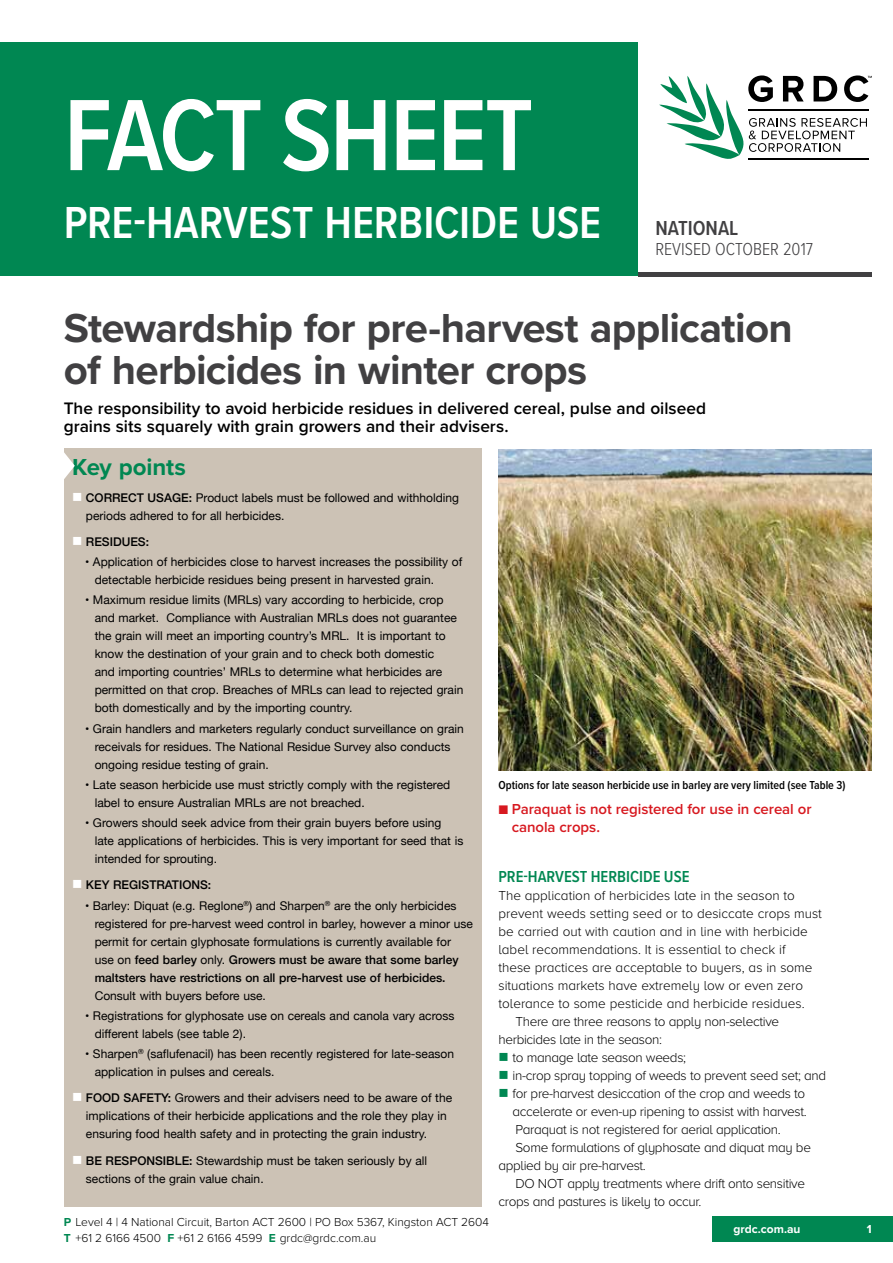
<style>
.page{position:relative;width:893px;height:1263px;background:#fff}
.page>*{position:absolute;margin:0;border:0;box-sizing:border-box;transform-origin:0 0}
.t1{font:600 105px "Proxima Nova Cond";letter-spacing:-.02em;color:#fff}
.t2{font:600 46.5px "Proxima Nova Cond";letter-spacing:-.005em;color:#fff}
.t3{font:700 42px/42px "Proxima Nova";letter-spacing:-.02em;color:#414042}
.t4{font:700 24px "Proxima Nova";letter-spacing:-.005em;color:#008752}
.t5{font:600 21px "Proxima Nova Cond";color:#414042}
.t6{font:300 18px "Proxima Nova Cond";color:#414042}
.t7{font:600 17.25px/18px "Proxima Nova";color:#000}
.t8{font:600 16.5px "Proxima Nova Cond";color:#008752}
.t9{font:600 15px/18px "Proxima Nova";letter-spacing:-.005em;color:#d71920}
.t10{font:300 13.5px "Proxima Nova A";letter-spacing:-.025em;color:#000}
.t11{font:300 13.5px "Proxima Nova A";color:#000}
.t12{font:12px/18px "Helvetica Neue";color:#000}
.t13{font:300 12px/16.5px "Proxima Nova";color:#000}
.t14{font:600 12px "Proxima Nova Cond";color:#000}
.t15{font:500 12px "Helvetica Neue";color:#000}
.t16{font:700 12px "Proxima Nova";color:#fff}
.s1{color:#fff}
.s2{font-weight:500}
.s3{font-family:"Proxima Nova A Cond";font-weight:300}
.s4{color:#008752}
.s5{font-weight:700;color:#008752}
</style>
<div class="page">
<div style="left:712px;top:1216px;width:181px;height:26px;background:#008752"></div>
<div style="left:0;top:43px;width:638px;height:233px;background:#008752"></div>
<svg style="left:659px;top:75px;width:213px;height:84px"></svg>
<img style="left:498px;top:449px;width:374px;height:321px">
<hr style="left:638px;top:272px;width:234px;height:4px;background:#414042">
<div style="left:64px;top:448px;width:417px;height:758px;background:#ccc2b5"></div>
<svg style="left:64px;top:452px;width:11px;height:27px"></svg>
<h1 class="t1" style="left:64px;top:58px;width:471px">FACT SHEET</h1>
<h2 class="t2" style="left:64px;top:188px;width:539px">PRE-HARVEST HERBICIDE USE</h2>
<h3 class="t5" style="left:655px;top:213px;width:85px">NATIONAL</h3>
<h3 class="t6" style="left:655px;top:236px;width:159px">REVISED OCTOBER 2017</h3>
<h3 class="t3" style="left:64px;top:306px;width:730px">Stewardship for pre-harvest application of herbicides in winter crops</h3>
<h3 class="t7" style="left:64px;top:399px;width:644px">The responsibility to avoid herbicide residues in delivered cereal, pulse and oilseed grains sits squarely with grain growers and their advisers.</h3>
<h3 class="t4" style="left:72px;top:449px;width:115px">Key points</h3>
<p class="t12" style="left:86px;top:489px;width:375px;text-indent:-14px"><span class="s1">■</span> <span class="s2">CORRECT USAGE:</span> Product labels must be followed and withholding periods adhered to for all herbicides.</p>
<p class="t15" style="left:72px;top:532px;width:78px"><span class="s1">■</span> RESIDUES:</p>
<p class="t12" style="left:95px;top:554px;width:369px;text-indent:-10px">• Application of herbicides close to harvest increases the possibility of detectable herbicide residues being present in harvested grain.</p>
<p class="t12" style="left:95px;top:592px;width:370px;text-indent:-10px">• Maximum residue limits (MRLs) vary according to herbicide, crop and market. Compliance with Australian MRLs does not guarantee the grain will meet an importing country’s MRL. It is important to know the destination of your grain and to check both domestic<br>and importing countries’ MRLs to determine what herbicides are permitted on that crop. Breaches of MRLs can lead to rejected grain both domestically and by the importing country.</p>
<p class="t12" style="left:95px;top:720px;width:371px;text-indent:-10px">• Grain handlers and marketers regularly conduct surveillance on grain receivals for residues. The National Residue Survey also conducts ongoing residue testing of grain.</p>
<p class="t12" style="left:95px;top:776px;width:357px;text-indent:-10px">• Late season herbicide use must strictly comply with the registered label to ensure Australian MRLs are not breached.</p>
<p class="t12" style="left:95px;top:814px;width:370px;text-indent:-10px">• Growers should seek advice from their grain buyers before using late applications of herbicides. This is very important for seed that is intended for sprouting.</p>
<p class="t15" style="left:72px;top:875px;width:140px"><span class="s1">■</span> KEY REGISTRATIONS:</p>
<p class="t12" style="left:95px;top:897px;width:380px;text-indent:-10px">• Barley: Diquat (e.g. Reglone<sup>®</sup>) and Sharpen<sup>®</sup> are the only herbicides registered for pre-harvest weed control in barley, however a minor use permit for certain glyphosate formulations is currently available for use on <span class="s2">feed barley</span> only. <span class="s2">Growers must be aware that some barley maltsters have restrictions on all pre-harvest use of herbicides.</span></p>
<p class="t12" style="left:95px;top:987px;width:173px">Consult with buyers before use.</p>
<p class="t12" style="left:95px;top:1007px;width:361px;text-indent:-10px">• Registrations for glyphosate use on cereals and canola vary across different labels (see table 2).</p>
<p class="t12" style="left:95px;top:1045px;width:361px;text-indent:-10px">• Sharpen<sup>®</sup> (saflufenacil) has been recently registered for late-season application in pulses and cereals.</p>
<p class="t12" style="left:86px;top:1090px;width:368px;text-indent:-14px"><span class="s1">■</span> <span class="s2">FOOD SAFETY:</span> Growers and their advisers need to be aware of the implications of their herbicide applications and the role they play in ensuring food health safety and in protecting the grain industry.</p>
<p class="t12" style="left:86px;top:1152px;width:343px;text-indent:-14px"><span class="s1">■</span> <span class="s2">BE RESPONSIBLE:</span> Stewardship must be taken seriously by all sections of the grain value chain.</p>
<p class="t14" style="left:498px;top:776px;width:349px">Options for late season herbicide use in barley are very limited (see Table 3)</p>
<p class="t9" style="left:512px;top:800px;width:301px;text-indent:-13px"><span class="s3">■</span> Paraquat is not registered for use in cereal or canola crops.</p>
<h3 class="t8" style="left:498px;top:864px;width:193px">PRE-HARVEST HERBICIDE USE</h3>
<p class="t11" style="left:498px;top:885px;width:298px">The application of herbicides late in the season to</p>
<p class="t11" style="left:498px;top:903px;width:325px">prevent weeds setting seed or to desiccate crops must</p>
<p class="t11" style="left:498px;top:921px;width:311px">be carried out with caution and in line with herbicide</p>
<p class="t11" style="left:498px;top:939px;width:289px">label recommendations. It is essential to check if</p>
<p class="t11" style="left:498px;top:957px;width:316px">these practices are acceptable to buyers, as in some</p>
<p class="t11" style="left:498px;top:975px;width:306px">situations markets have extremely low or even zero</p>
<p class="t11" style="left:498px;top:993px;width:308px">tolerance to some pesticide and herbicide residues.</p>
<p class="t10" style="left:515px;top:1011px;width:265px">There are three reasons to apply non-selective</p>
<p class="t10" style="left:498px;top:1029px;width:165px">herbicides late in the season:</p>
<p class="t10" style="left:498px;top:1047px;width:189px"><span class="s4">■</span> to manage late season weeds;</p>
<p class="t10" style="left:498px;top:1065px;width:329px"><span class="s4">■</span> in-crop spray topping of weeds to prevent seed set; and</p>
<p class="t10" style="left:498px;top:1083px;width:308px"><span class="s4">■</span> for pre-harvest desiccation of the crop and weeds to</p>
<p class="t10" style="left:513px;top:1101px;width:296px">accelerate or even-up ripening to assist with harvest.</p>
<p class="t10" style="left:515px;top:1119px;width:267px">Paraquat is not registered for aerial application.</p>
<p class="t10" style="left:515px;top:1137px;width:297px">Some formulations of glyphosate and diquat may be</p>
<p class="t10" style="left:498px;top:1155px;width:149px">applied by air pre-harvest.</p>
<p class="t10" style="left:515px;top:1173px;width:291px">DO NOT apply treatments where drift onto sensitive</p>
<p class="t10" style="left:498px;top:1191px;width:204px">crops and pastures is likely to occur.</p>
<p class="t13" style="left:64px;top:1213px;width:427px"><span class="s5">P</span> Level 4 | 4 National Circuit, Barton ACT 2600 | PO Box 5367, Kingston ACT 2604<br><span class="s5">T</span> +61 2 6166 4500 <span class="s5">F</span> +61 2 6166 4599 <span class="s5">E</span> grdc@grdc.com.au</p>
<p class="t16" style="left:733px;top:1220px;width:69px">grdc.com.au</p>
<p class="t16" style="left:867px;top:1220px;width:6px">1</p>
</div>
